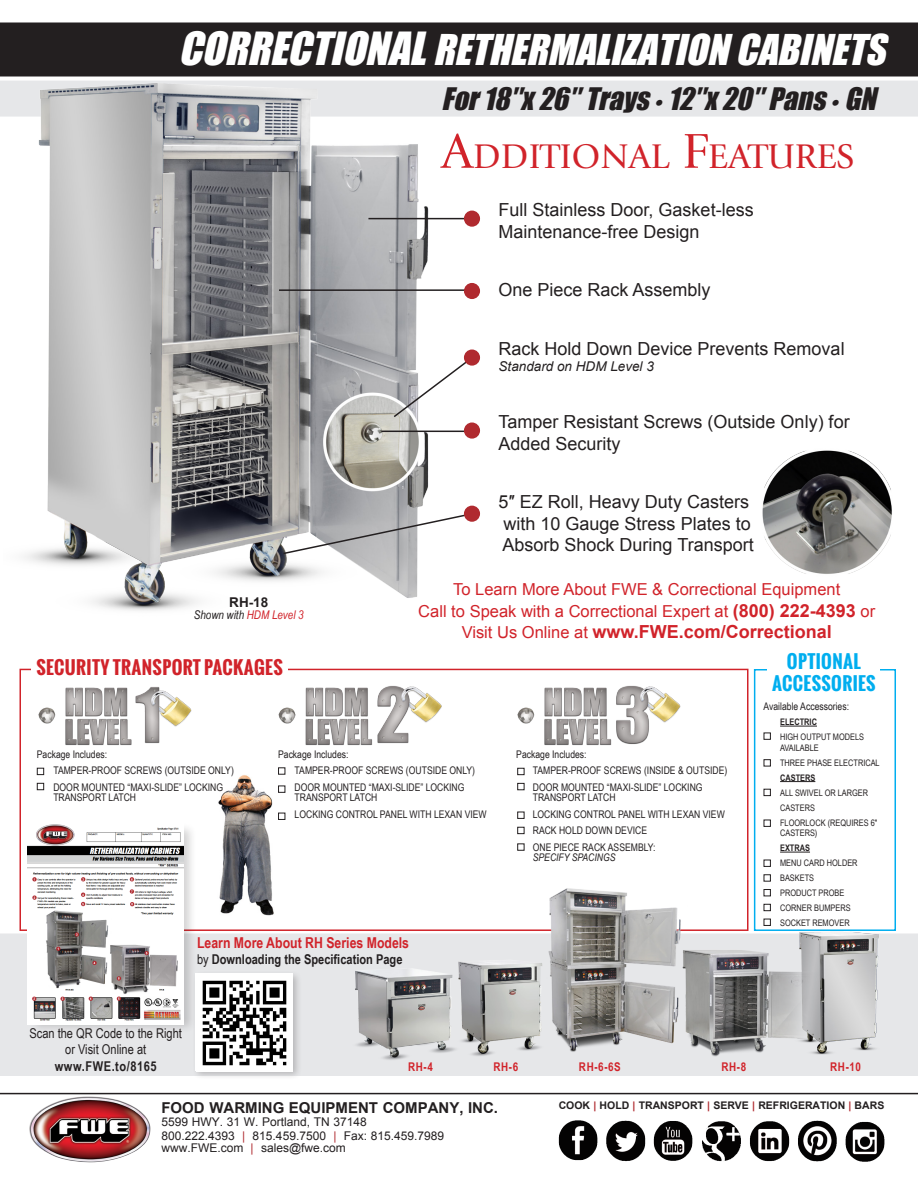
<style>
.page{position:relative;width:918px;height:1188px;background:#fff}
.page>*{position:absolute;margin:0;border:0;box-sizing:border-box;transform-origin:0 0}
.t1{font:italic 39px "Impact";color:#fff}
.t2{font:35.7px "Giovanni Std";color:#d1232a}
.t3{font:italic 28.5px "Impact";color:#231f20}
.t4{font:18px/21.6px "Arial";color:#231f20}
.t5{font:700 18px "Arial";color:#d1232a}
.t6{font:700 18px "Oswald";letter-spacing:.02em;color:#d1232a}
.t7{font:700 18px "Oswald";letter-spacing:.02em;color:#00aeef}
.t8{font:16.5px/21.6px "Arial";color:#d1232a;text-align:center}
.t9{font:700 15px "Arial";color:#231f20}
.t10{font:700 15px "Arial Narrow";color:#d1232a}
.t11{font:13.5px/16.5px "Arial Narrow";color:#231f20;text-align:center}
.t12{font:700 13.5px "Arial Narrow";color:#231f20}
.t13{font:italic 13.5px "Arial";color:#231f20}
.t14{font:700 13.5px "Arial";color:#231f20}
.t15{font:12px "Arial";color:#231f20}
.t16{font:700 12px "Arial Narrow";letter-spacing:.05em;color:#d1232a}
.t17{font:italic 12px "Arial Narrow";color:#231f20}
.t18{font:10.5px/10.5px "Arial Narrow";color:#231f20}
.t19{font:700 10.5px "Arial";color:#231f20}
.t20{font:9px/10.5px "Arial Narrow";color:#231f20}
.t21{font:700 9px "Arial Narrow";color:#231f20}
.s1{font-size:42px}
.s2{font-family:"Arial";font-weight:700;font-size:21px}
.s3{font-size:51px}
.s4{color:#d1232a}
.s5{font-weight:700;font-size:18px}
.s6{font-weight:400;font-size:16.5px}
.s7{font-weight:400}
.s8{font-style:italic}
.s9{font-weight:700}
.s10{color:#b02a2f}
</style>
<div class="page">
<img style="left:218px;top:775px;width:56px;height:141px">
<img style="left:29px;top:1096px;width:122px;height:66px">
<img style="left:558px;top:1120px;width:327px;height:42px">
<hr style="left:0;top:1093px;width:918px;height:1px;background:#231f20">
<div style="left:0;top:933px;width:918px;height:143px;background:#e6e7e9"></div>
<div style="left:754px;top:669px;width:142px;height:262px;border:2px solid #00aeef"></div>
<hr style="left:780px;top:726px;width:37px;height:1px;background:#231f20">
<hr style="left:780px;top:781px;width:35px;height:1px;background:#231f20">
<hr style="left:780px;top:852px;width:30px;height:1px;background:#231f20">
<div style="left:764px;top:733px;width:7px;height:7px;border:1px solid #231f20"></div>
<div style="left:764px;top:759px;width:7px;height:7px;border:1px solid #231f20"></div>
<div style="left:764px;top:789px;width:7px;height:7px;border:1px solid #231f20"></div>
<div style="left:764px;top:820px;width:7px;height:7px;border:1px solid #231f20"></div>
<div style="left:764px;top:860px;width:7px;height:7px;border:1px solid #231f20"></div>
<div style="left:764px;top:874px;width:7px;height:8px;border:1px solid #231f20"></div>
<div style="left:768px;top:647px;width:112px;height:44px;background:#fff"></div>
<div style="left:517px;top:768px;width:7px;height:7px;border:1px solid #231f20"></div>
<div style="left:517px;top:783px;width:7px;height:7px;border:1px solid #231f20"></div>
<div style="left:517px;top:812px;width:7px;height:7px;border:1px solid #231f20"></div>
<div style="left:517px;top:827px;width:7px;height:7px;border:1px solid #231f20"></div>
<div style="left:517px;top:843px;width:7px;height:8px;border:1px solid #231f20"></div>
<img style="left:517px;top:685px;width:164px;height:61px">
<div style="left:278px;top:767px;width:7px;height:8px;border:1px solid #231f20"></div>
<div style="left:278px;top:786px;width:7px;height:7px;border:1px solid #231f20"></div>
<div style="left:278px;top:813px;width:7px;height:7px;border:1px solid #231f20"></div>
<img style="left:278px;top:686px;width:164px;height:60px">
<div style="left:37px;top:768px;width:7px;height:7px;border:1px solid #231f20"></div>
<div style="left:37px;top:783px;width:7px;height:7px;border:1px solid #231f20"></div>
<img style="left:20px;top:682px;width:172px;height:73px">
<div style="left:0;top:81px;width:918px;height:36px;background:#e6e7e9"></div>
<div style="left:0;top:22px;width:918px;height:54px;background:#231f20"></div>
<img style="left:3px;top:22px;width:432px;height:589px">
<img style="left:312px;top:390px;width:119px;height:105px">
<div style="left:28px;top:822px;width:169px;height:212px;background:#231f20;opacity:.2"></div>
<div style="left:192px;top:970px;width:110px;height:110px;background:#231f20;opacity:.25"></div>
<img style="left:196px;top:974px;width:97px;height:97px">
<img style="left:27px;top:822px;width:157px;height:202px">
<img style="left:196px;top:975px;width:96px;height:96px">
<img style="left:345px;top:878px;width:552px;height:182px">
<img style="left:762px;top:450px;width:130px;height:124px">
<svg style="left:282px;top:512px;width:183px;height:43px"></svg>
<div style="left:464px;top:506px;width:16px;height:16px;background:#b02a2f;border-radius:50%"></div>
<hr style="left:381px;top:431px;width:88px;height:1px;background:#231f20">
<svg style="left:392px;top:355px;width:74px;height:64px"></svg>
<div style="left:464px;top:422px;width:16px;height:17px;background:#b02a2f;border-radius:50%"></div>
<div style="left:464px;top:350px;width:16px;height:16px;background:#b02a2f;border-radius:50%"></div>
<hr style="left:279px;top:289px;width:190px;height:2px;background:#231f20">
<div style="left:464px;top:283px;width:16px;height:16px;background:#b02a2f;border-radius:50%"></div>
<hr style="left:368px;top:218px;width:101px;height:1px;background:#231f20">
<div style="left:464px;top:211px;width:16px;height:16px;background:#b02a2f;border-radius:50%"></div>
<p class="t1" style="left:178px;top:19px;width:721px"><span class="s1">CORRECTIONAL</span>RETHERMALIZATIONCABINETS</p>
<p class="t3" style="left:442px;top:76px;width:444px">For18″x26″Trays<span class="s2">•</span>12″x20″Pans<span class="s2">•</span>GN</p>
<p class="t2" style="left:441px;top:136px;width:415px"><span class="s3">A</span>DDITIONAL <span class="s3">F</span>EATURES</p>
<p class="t4" style="left:499px;top:199px;width:257px">Full Stainless Door, Gasket-less<br>Maintenance-free Design</p>
<p class="t4" style="left:499px;top:279px;width:214px">One Piece Rack Assembly</p>
<p class="t4" style="left:499px;top:338px;width:348px">Rack Hold Down Device Prevents Removal</p>
<p class="t13" style="left:499px;top:358px;width:157px">Standard on HDM Level 3</p>
<p class="t4" style="left:499px;top:411px;width:353px">Tamper Resistant Screws (Outside Only) for<br>Added Security</p>
<p class="t14" style="left:229px;top:593px;width:41px">RH-18</p>
<p class="t17" style="left:194px;top:606px;width:111px">Shown with <span class="s4">HDM Level 3</span></p>
<p class="t6" style="left:36px;top:654px;width:248px">SECURITY TRANSPORT PACKAGES</p>
<p class="t4" style="left:499px;top:491px;width:257px">5″ EZ Roll, Heavy Duty Casters with 10 Gauge Stress Plates to<br>Absorb Shock During Transport</p>
<p class="t8" style="left:418px;top:579px;width:458px">To Learn More About FWE &amp; Correctional Equipment<br>Call to Speak with a Correctional Expert at <span class="s5">(800) 222-4393</span> or</p>
<p class="t5" style="left:462px;top:620px;width:372px"><span class="s6">Visit Us Online at</span> www.FWE.com/Correctional</p>
<p class="t7" style="left:787px;top:648px;width:75px">OPTIONAL</p>
<p class="t7" style="left:772px;top:670px;width:105px">ACCESSORIES</p>
<p class="t18" style="left:37px;top:749px;width:72px">Package Includes:</p>
<p class="t18" style="left:53px;top:765px;width:182px">TAMPER-PROOF SCREWS (OUTSIDE ONLY)</p>
<p class="t18" style="left:53px;top:782px;width:171px">DOOR MOUNTED “MAXI-SLIDE” LOCKING<br>TRANSPORT LATCH</p>
<p class="t18" style="left:278px;top:749px;width:72px">Package Includes:</p>
<p class="t18" style="left:295px;top:765px;width:182px">TAMPER-PROOF SCREWS (OUTSIDE ONLY)</p>
<p class="t18" style="left:295px;top:782px;width:171px">DOOR MOUNTED “MAXI-SLIDE” LOCKING<br>TRANSPORT LATCH</p>
<p class="t18" style="left:295px;top:809px;width:194px">LOCKING CONTROL PANEL WITH LEXAN VIEW</p>
<p class="t10" style="left:197px;top:931px;width:214px">Learn More About RH Series Models</p>
<p class="t12" style="left:197px;top:949px;width:207px"><span class="s7">by</span> Downloading the Specification Page</p>
<p class="t18" style="left:516px;top:749px;width:72px">Package Includes:</p>
<p class="t18" style="left:533px;top:765px;width:196px">TAMPER-PROOF SCREWS (INSIDE &amp; OUTSIDE)</p>
<p class="t18" style="left:533px;top:782px;width:171px">DOOR MOUNTED “MAXI-SLIDE” LOCKING<br>TRANSPORT LATCH</p>
<p class="t18" style="left:533px;top:809px;width:194px">LOCKING CONTROL PANEL WITH LEXAN VIEW</p>
<p class="t18" style="left:533px;top:825px;width:116px">RACK HOLD DOWN DEVICE</p>
<p class="t18" style="left:533px;top:842px;width:124px">ONE PIECE RACK ASSEMBLY:<br><span class="s8">SPECIFY SPACINGS</span></p>
<p class="t18" style="left:764px;top:701px;width:87px">Available Accessories:</p>
<p class="t21" style="left:780px;top:715px;width:38px">ELECTRIC</p>
<p class="t20" style="left:780px;top:731px;width:85px">HIGH OUTPUT MODELS<br>AVAILABLE</p>
<p class="t20" style="left:780px;top:757px;width:101px">THREE PHASE ELECTRICAL</p>
<p class="t21" style="left:780px;top:771px;width:37px">CASTERS</p>
<p class="t20" style="left:780px;top:785px;width:90px;line-height:15px">ALL SWIVEL OR LARGER<br>CASTERS</p>
<p class="t20" style="left:780px;top:817px;width:99px">FLOORLOCK (REQUIRES 6″<br>CASTERS)</p>
<p class="t21" style="left:780px;top:841px;width:31px">EXTRAS</p>
<p class="t20" style="left:780px;top:857px;width:79px">MENU CARD HOLDER</p>
<p class="t20" style="left:780px;top:872px;width:36px">BASKETS</p>
<p class="t20" style="left:780px;top:887px;width:66px">PRODUCT PROBE</p>
<p class="t20" style="left:780px;top:902px;width:72px">CORNER BUMPERS</p>
<p class="t20" style="left:780px;top:917px;width:71px">SOCKET REMOVER</p>
<p class="t11" style="left:29px;top:1024px;width:154px">Scan the QR Code to the Right or Visit Online at <span class="s9">www.FWE.to/8165</span></p>
<p class="t16" style="left:408px;top:1058px;width:26px">RH-4</p>
<p class="t16" style="left:494px;top:1058px;width:26px">RH-6</p>
<p class="t16" style="left:579px;top:1058px;width:43px">RH-6-6S</p>
<p class="t16" style="left:722px;top:1058px;width:26px">RH-8</p>
<p class="t16" style="left:830px;top:1058px;width:32px">RH-10</p>
<p class="t9" style="left:161px;top:1097px;width:338px">FOOD WARMING EQUIPMENT COMPANY, INC.</p>
<p class="t15" style="left:161px;top:1114px;width:207px">5599 HWY. 31 W. Portland, TN 37148</p>
<p class="t15" style="left:161px;top:1128px;width:284px">800.222.4393 <span class="s10">|</span> 815.459.7500 <span class="s10">|</span> Fax: 815.459.7989</p>
<p class="t15" style="left:161px;top:1140px;width:83px">www.FWE.com</p>
<p class="t15" style="left:251px;top:1140px;width:97px"><span class="s10">|</span> sales@fwe.com</p>
<p class="t19" style="left:559px;top:1098px;width:327px">COOK <span class="s10">|</span> HOLD <span class="s10">|</span> TRANSPORT <span class="s10">|</span> SERVE <span class="s10">|</span> REFRIGERATION <span class="s10">|</span> BARS</p>
</div>
